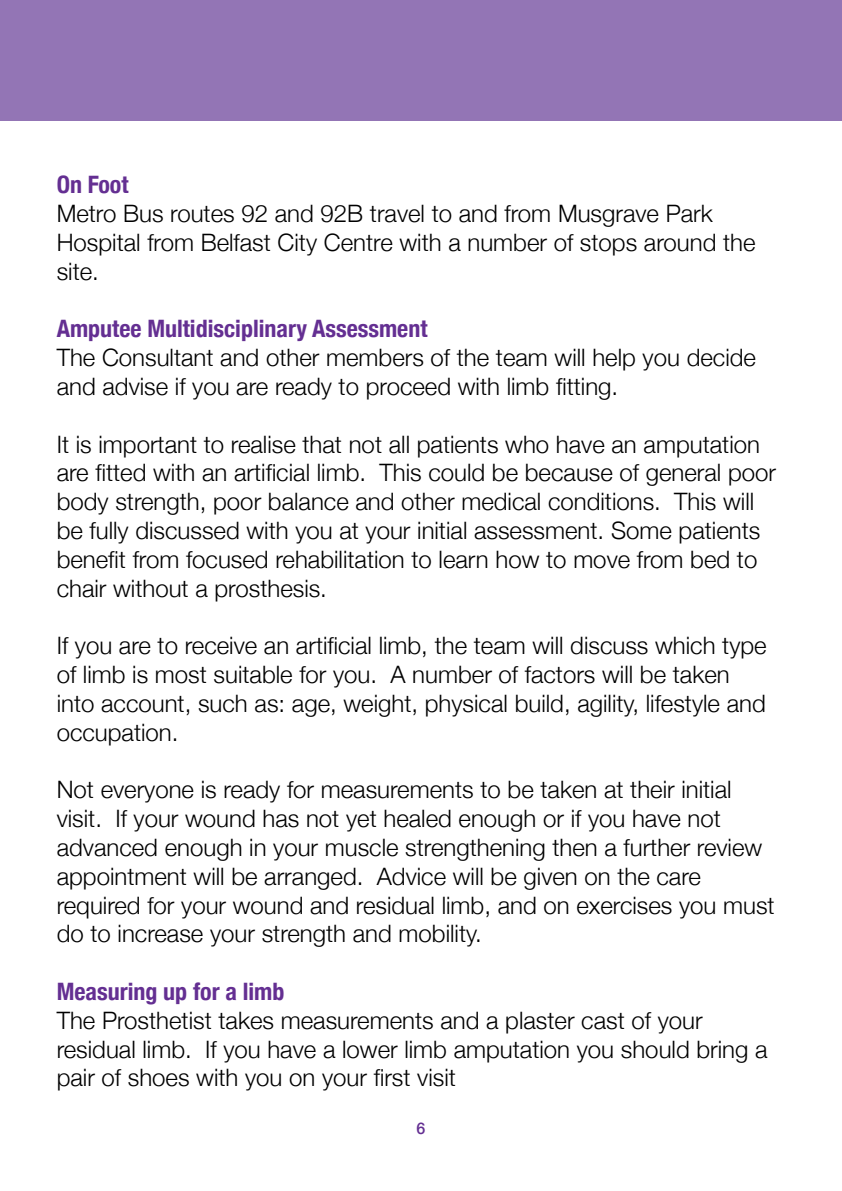
<style>
.page{position:relative;width:842px;height:1191px;background:#fff}
.page>*{position:absolute;margin:0;border:0;box-sizing:border-box;transform-origin:0 0}
.t1{font:300 24px/28.8px "Helvetica Neue";color:#000}
.t2{font:700 condensed 24px "Helvetica Neue";color:#642f92}
.t3{font:500 16px "Helvetica Neue";color:#642f92}
</style>
<div class="page">
<div style="left:0;top:0;width:842px;height:120px;background:#9375b5"></div>
<p class="t2" style="left:57px;top:165px;width:73px">On Foot</p>
<p class="t1" style="left:57px;top:197px;width:700px">Metro Bus routes 92 and 92B travel to and from Musgrave Park<br>Hospital from Belfast City Centre with a number of stops around the site.</p>
<p class="t2" style="left:57px;top:309px;width:372px">Amputee Multidisciplinary Assessment</p>
<p class="t1" style="left:57px;top:341px;width:701px">The Consultant and other members of the team will help you decide and advise if you are ready to proceed with limb fitting.</p>
<p class="t1" style="left:57px;top:428px;width:721px">It is important to realise that not all patients who have an amputation are fitted with an artificial limb. This could be because of general poor body strength, poor balance and other medical conditions. This will be fully discussed with you at your initial assessment. Some patients benefit from focused rehabilitation to learn how to move from bed to chair without a prosthesis.</p>
<p class="t1" style="left:57px;top:629px;width:711px">If you are to receive an artificial limb, the team will discuss which type of limb is most suitable for you. A number of factors will be taken into account, such as: age, weight, physical build, agility, lifestyle and occupation.</p>
<p class="t1" style="left:57px;top:773px;width:719px">Not everyone is ready for measurements to be taken at their initial visit. If your wound has not yet healed enough or if you have not advanced enough in your muscle strengthening then a further review appointment will be arranged. Advice will be given on the care required for your wound and residual limb, and on exercises you must do to increase your strength and mobility.</p>
<p class="t2" style="left:57px;top:971px;width:229px">Measuring up for a limb</p>
<p class="t1" style="left:57px;top:1004px;width:712px">The Prosthetist takes measurements and a plaster cast of your residual limb. If you have a lower limb amputation you should bring a pair of shoes with you on your first visit</p>
<p class="t3" style="left:416px;top:1115px;width:10px">6</p>
</div>
